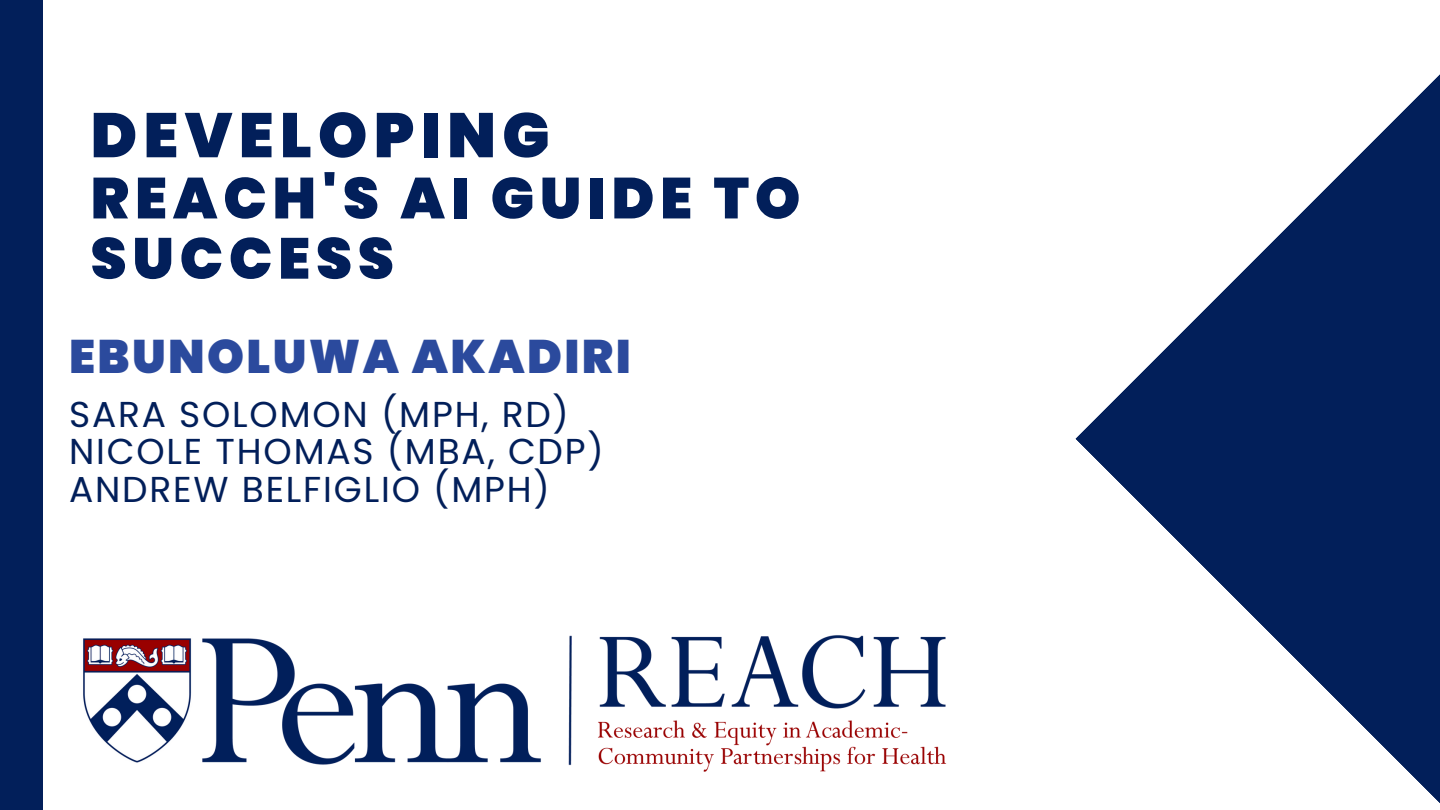
<style>
.page{position:relative;width:1440px;height:810px;background:#fff}
.page>*{position:absolute;margin:0;border:0;box-sizing:border-box;transform-origin:0 0}
.t1{font:900 62.7px "Poppins";letter-spacing:.1em;color:#021f5a}
.t2{font:900 57.7px/60.2px "Poppins";letter-spacing:.1em;color:#021f5a}
.t3{font:900 47px "Poppins";letter-spacing:.05em;color:#2b4a9d}
.t4{font:36px "Poppins";letter-spacing:.05em;color:#021f5a}
</style>
<div class="page">
<svg style="left:1075px;top:74px;width:365px;height:729px"></svg>
<div style="left:0;top:0;width:43px;height:810px;background:#021f5a"></div>
<img style="left:83px;top:635px;width:864px;height:137px">
<p class="t1" style="left:91px;top:91px;width:460px">DEVELOPING</p>
<p class="t2" style="left:91px;top:168px;width:711px">REACH'S AI GUIDE TO<br>SUCCESS</p>
<p class="t3" style="left:69px;top:323px;width:563px">EBUNOLUWA AKADIRI</p>
<p class="t4" style="left:69px;top:389px;width:501px">SARA SOLOMON (MPH, RD)</p>
<p class="t4" style="left:69px;top:427px;width:536px">NICOLE THOMAS (MBA, CDP)</p>
<p class="t4" style="left:69px;top:464px;width:482px">ANDREW BELFIGLIO (MPH)</p>
</div>
